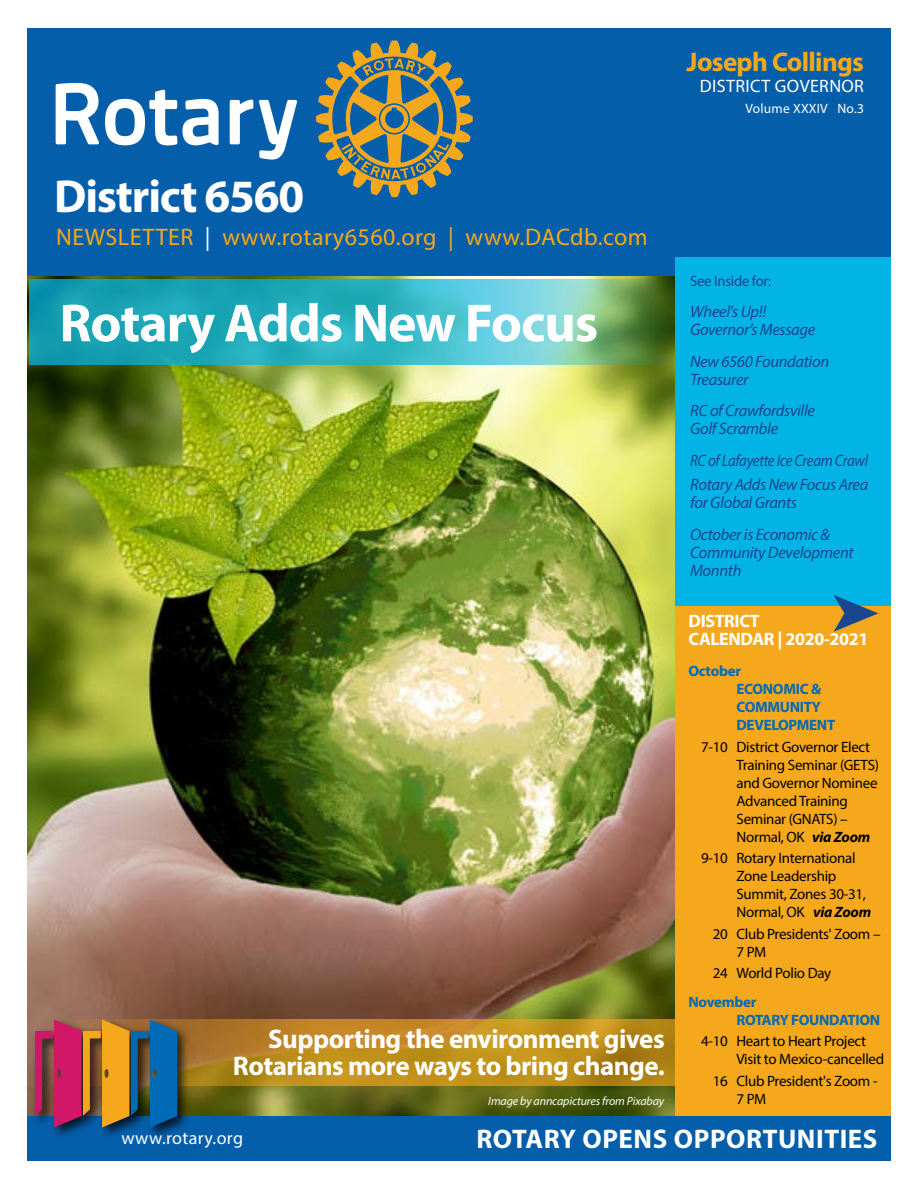
<style>
.page{position:relative;width:918px;height:1188px;background:#fff}
.page>*{position:absolute;margin:0;border:0;box-sizing:border-box;transform-origin:0 0}
.t1{font:700 54px "Myriad Pro";letter-spacing:-.02em;color:#fff}
.t2{font:700 46.5px "Myriad Pro";letter-spacing:-.025em;color:#fff}
.t3{font:700 27px/27px "Myriad Pro";letter-spacing:-.02em;color:#fff;text-align:right}
.t4{font:700 27px "Myriad Pro";letter-spacing:.02em;color:#fff}
.t5{font:700 27px "Myriad Pro";letter-spacing:-.025em;color:#f5a81c}
.t6{font:24px "Myriad Pro";letter-spacing:.02em;color:#f6a81c}
.t7{font:18px "Myriad Pro";letter-spacing:.02em;color:#fff}
.t8{font:700 18px/18px "Myriad Pro";letter-spacing:-.02em;color:#fff}
.t9{font:italic 16.5px/18px "Myriad Pro";letter-spacing:-.02em;color:#1a468e}
.t10{font:italic 16.5px/24.8px "Myriad Pro";letter-spacing:-.02em;color:#1a468e;scale:.9 1}
.t11{font:15px/18px "Myriad Pro";letter-spacing:-.02em;color:#000}
.t12{font:700 15px/18px "Myriad Pro";letter-spacing:-.02em;color:#006ab6}
.t13{font:15px "Myriad Pro";letter-spacing:-.02em;color:#1a468e}
.t14{font:13.5px "Myriad Pro";letter-spacing:.02em;color:#fff}
.t15{font:italic 12px "Myriad Pro";letter-spacing:-.01em;color:#fff}
.s1{color:#fff}
.s2{font-weight:700;font-style:italic}
</style>
<div class="page">
<div style="left:27px;top:256px;width:650px;height:864px;background:#055eaa"></div>
<img style="left:27px;top:276px;width:648px;height:840px">
<svg style="left:29px;top:279px;width:646px;height:85px;background:#3baeb0"></svg>
<div style="left:675px;top:492px;width:216px;height:631px;background:#f6a81c"></div>
<div style="left:675px;top:254px;width:216px;height:352px;background:#02b3e6"></div>
<div style="left:27px;top:1117px;width:864px;height:44px;background:#055eaa"></div>
<div style="left:27px;top:28px;width:864px;height:228px;background:#055eaa"></div>
<svg style="left:56px;top:83px;width:241px;height:77px"></svg>
<svg style="left:316px;top:40px;width:157px;height:157px"></svg>
<svg style="left:190px;top:1020px;width:485px;height:66px;background:#bb891d"></svg>
<div style="left:31px;top:1016px;width:159px;height:123px;background:#000;opacity:.75"></div>
<svg style="left:35px;top:1020px;width:142px;height:107px"></svg>
<h3 class="t5" style="left:687px;top:44px;width:179px">Joseph Collings</h3>
<p class="t7" style="left:700px;top:75px;width:166px">DISTRICT GOVERNOR</p>
<p class="t14" style="left:745px;top:100px;width:120px">Volume XXXIV No.3</p>
<h2 class="t2" style="left:54px;top:166px;width:252px">District 6560</h2>
<h3 class="t6" style="left:56px;top:222px;width:593px">NEWSLETTER <span class="s1">|</span> www.rotary6560.org | www.DACdb.com</h3>
<h1 class="t1" style="left:59px;top:288px;width:540px">Rotary Adds New Focus</h1>
<h3 class="t3" style="left:233px;top:1025px;width:433px">Supporting the environment gives<br>Rotarians more ways to bring change.</h3>
<p class="t15" style="left:488px;top:1094px;width:177px">Image by anncapictures from Pixabay</p>
<p class="t13" style="left:690px;top:271px;width:83px">See Inside for:</p>
<p class="t9" style="left:690px;top:302px;width:127px">Wheel's Up!!<br>Governor’s Message</p>
<p class="t9" style="left:690px;top:352px;width:141px">New 6560 Foundation<br>Treasurer</p>
<p class="t9" style="left:690px;top:401px;width:126px">RC of Crawfordsville<br>Golf Scramble</p>
<p class="t10" style="left:690px;top:447px;width:200px">RC of Lafayette Ice Cream Crawl<br>Rotary Adds New Focus Area</p>
<p class="t9" style="left:690px;top:487px;width:142px;line-height:31.5px">for Global Grants<br>October is Economic &amp;</p>
<p class="t9" style="left:690px;top:543px;width:165px">Community Development<br>Monnth</p>
<p class="t8" style="left:688px;top:611px;width:181px">DISTRICT<br>CALENDAR | 2020-2021</p>
<p class="t12" style="left:736px;top:662px;width:100px;text-indent:-48px">October<br>ECONOMIC &amp;<br>COMMUNITY<br>DEVELOPMENT</p>
<p class="t11" style="left:736px;top:738px;width:144px;text-indent:-35px">7-10 District Governor Elect<br>Training Seminar (GETS) and Governor Nominee<br>Advanced Training<br>Seminar (GNATS) –<br>Normal, OK <span class="s2">via Zoom</span></p>
<p class="t11" style="left:736px;top:849px;width:136px;text-indent:-35px">9-10 Rotary International<br>Zone Leadership<br>Summit, Zones 30-31,<br>Normal, OK <span class="s2">via Zoom</span></p>
<p class="t11" style="left:736px;top:925px;width:145px;text-indent:-24px">20 Club Presidents' Zoom –<br>7 PM</p>
<p class="t11" style="left:713px;top:964px;width:120px">24 World Polio Day</p>
<p class="t12" style="left:736px;top:992px;width:145px;text-indent:-48px">November<br>ROTARY FOUNDATION</p>
<p class="t11" style="left:736px;top:1032px;width:149px;text-indent:-35px">4-10 Heart to Heart Project<br>Visit to Mexico-cancelled</p>
<p class="t11" style="left:736px;top:1071px;width:143px;text-indent:-24px">16 Club President's Zoom -<br>7 PM</p>
<p class="t7" style="left:122px;top:1127px;width:123px">www.rotary.org</p>
<h3 class="t4" style="left:476px;top:1121px;width:403px">ROTARY OPENS OPPORTUNITIES</h3>
</div>
